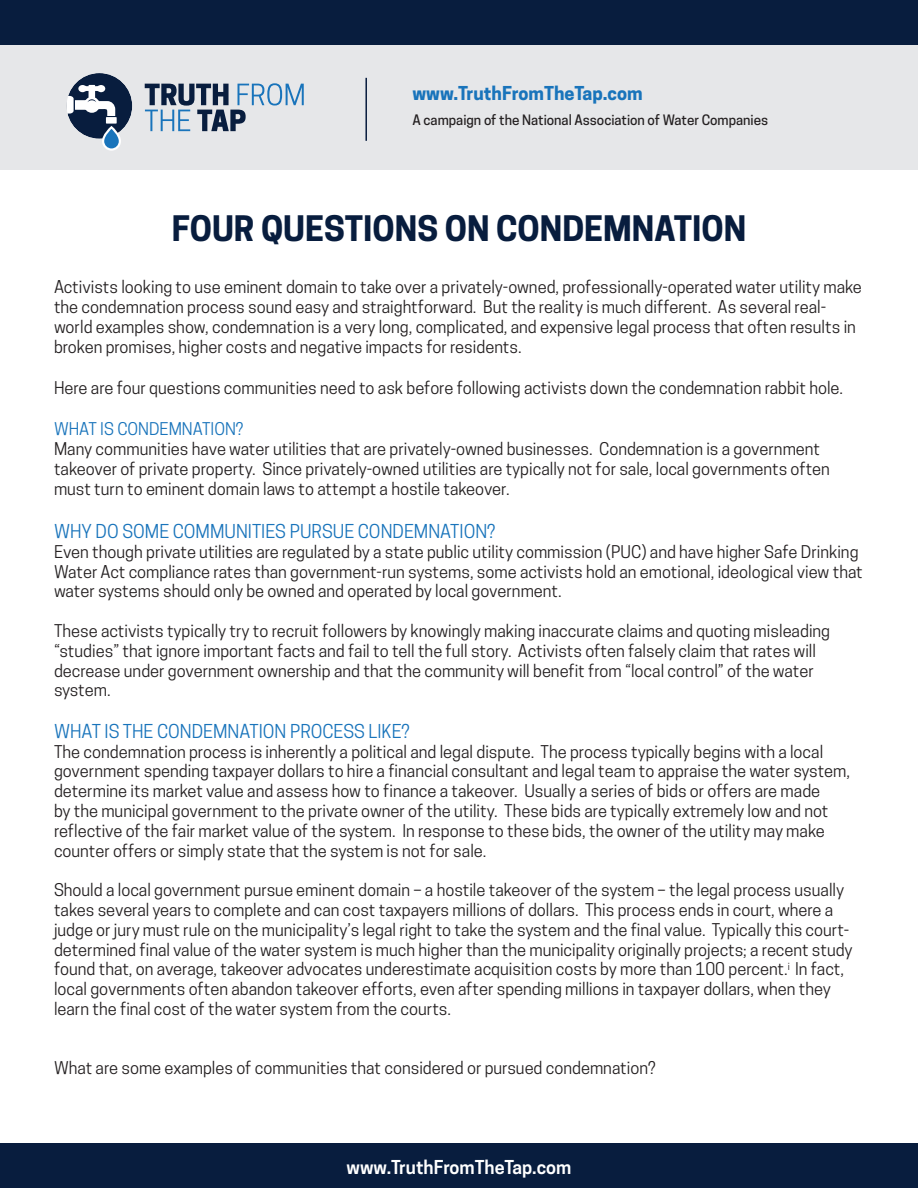
<style>
.page{position:relative;width:918px;height:1188px;background:#fff}
.page>*{position:absolute;margin:0;border:0;box-sizing:border-box;transform-origin:0 0}
.t1{font:700 33px "Cooper Hewitt";color:#081d3e}
.t2{font:18px "Cooper Hewitt";color:#1974bb}
.t3{font:600 18px "Cooper Hewitt";color:#fff}
.t4{font:700 18px "Cooper Hewitt";color:#1974bb}
.t5{font:16.5px/19.8px "Cooper Hewitt";color:#231f20}
.t6{font:16.5px "Cooper Hewitt";color:#1974bb}
.t7{font:500 13.5px "Cooper Hewitt";color:#231f20}
</style>
<div class="page">
<div style="left:0;top:1143px;width:918px;height:45px;background:#081d3e"></div>
<div style="left:0;top:0;width:918px;height:45px;background:#081d3e"></div>
<div style="left:0;top:45px;width:918px;height:125px;background:#e6e7e9"></div>
<svg style="left:145px;top:83px;width:159px;height:48px"></svg>
<svg style="left:66px;top:73px;width:67px;height:78px"></svg>
<hr style="left:365px;top:78px;width:2px;height:63px;background:#081d3e">
<p class="t4" style="left:412px;top:82px;width:232px">www.TruthFromTheTap.com</p>
<p class="t7" style="left:412px;top:112px;width:357px">A campaign of the National Association of Water Companies</p>
<p class="t1" style="left:172px;top:209px;width:576px">FOUR QUESTIONS ON CONDEMNATION</p>
<p class="t5" style="left:54px;top:277px;width:809px">Activists looking to use eminent domain to take over a privately-owned, professionally-operated water utility make the condemnation process sound easy and straightforward. But the reality is much different. As several real&shy;world examples show, condemnation is a very long, complicated, and expensive legal process that often results in broken promises, higher costs and negative impacts for residents.</p>
<p class="t5" style="left:54px;top:378px;width:791px">Here are four questions communities need to ask before following activists down the condemnation rabbit hole.</p>
<p class="t6" style="left:54px;top:420px;width:191px">WHAT IS CONDEMNATION?</p>
<p class="t5" style="left:54px;top:439px;width:777px">Many communities have water utilities that are privately-owned businesses. Condemnation is a government takeover of private property. Since privately-owned utilities are typically not for sale, local governments often must turn to eminent domain laws to attempt a hostile takeover.</p>
<p class="t2" style="left:54px;top:521px;width:443px">WHY DO SOME COMMUNITIES PURSUE CONDEMNATION?</p>
<p class="t5" style="left:54px;top:542px;width:810px">Even though private utilities are regulated by a state public utility commission (PUC) and have higher Safe Drinking<br>Water Act compliance rates than government-run systems, some activists hold an emotional, ideological view that water systems should only be owned and operated by local government.</p>
<p class="t5" style="left:54px;top:621px;width:778px">These activists typically try to recruit followers by knowingly making inaccurate claims and quoting misleading “studies” that ignore important facts and fail to tell the full story. Activists often falsely claim that rates will decrease under government ownership and that the community will benefit from “local control” of the water system.</p>
<p class="t2" style="left:54px;top:720px;width:357px">WHAT IS THE CONDEMNATION PROCESS LIKE?</p>
<p class="t5" style="left:54px;top:742px;width:798px">The condemnation process is inherently a political and legal dispute. The process typically begins with a local government spending taxpayer dollars to hire a financial consultant and legal team to appraise the water system, determine its market value and assess how to finance a takeover. Usually a series of bids or offers are made<br>by the municipal government to the private owner of the utility. These bids are typically extremely low and not reflective of the fair market value of the system. In response to these bids, the owner of the utility may make counter offers or simply state that the system is not for sale.</p>
<p class="t5" style="left:54px;top:880px;width:800px">Should a local government pursue eminent domain – a hostile takeover of the system – the legal process usually takes several years to complete and can cost taxpayers millions of dollars. This process ends in court, where a judge or jury must rule on the municipality’s legal right to take the system and the final value. Typically this court&shy;determined final value of the water system is much higher than the municipality originally projects; a recent study found that, on average, takeover advocates underestimate acquisition costs by more than 100 percent.<sup>i</sup> In fact, local governments often abandon takeover efforts, even after spending millions in taxpayer dollars, when they learn the final cost of the water system from the courts.</p>
<p class="t5" style="left:54px;top:1058px;width:603px">What are some examples of communities that considered or pursued condemnation?</p>
<p class="t3" style="left:347px;top:1157px;width:226px">www.TruthFromTheTap.com</p>
</div>
